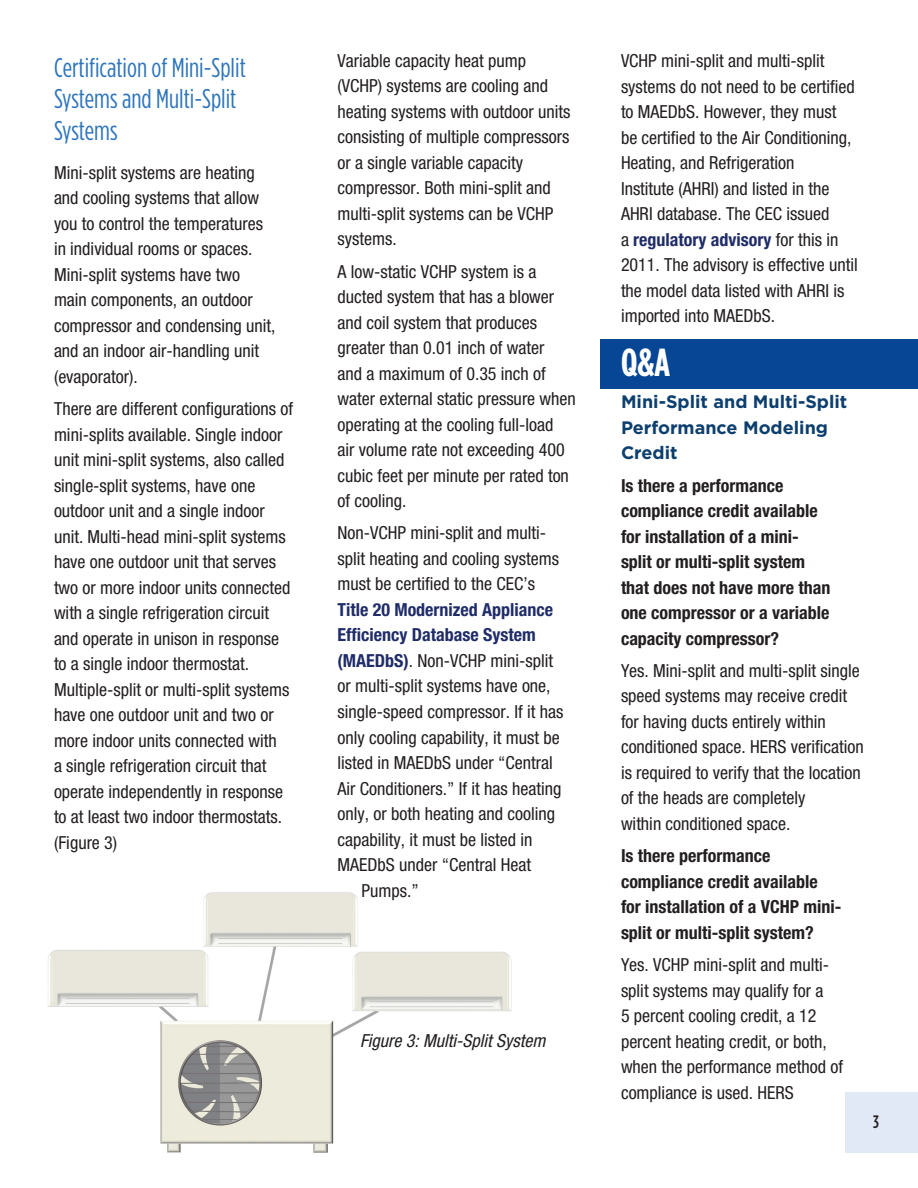
<style>
.page{position:relative;width:918px;height:1188px;background:#fff}
.page>*{position:absolute;margin:0;border:0;box-sizing:border-box;transform-origin:0 0}
.t1{font:700 condensed 39px "Gotham HTF";color:#fff}
.t2{font:condensed 27px/31.5px "Gotham HTF";color:#2e75bb}
.t3{font:condensed 18px/25.5px "Helvetica Neue LT Std";color:#231f20}
.t4{font:700 condensed 18px/25.5px "Helvetica Neue LT Std";color:#231f20}
.t5{font:700 condensed 18px/25.5px "Helvetica Neue LT Std";color:#202c68}
.t6{font:700 18px/25.5px "Gotham HTF";color:#0d3f6e}
.t7{font:italic condensed 18px "Helvetica Neue LT Std";color:#231f20}
.t8{font:500 condensed 18px "Gotham HTF";color:#231f20}
.s1{font-weight:400;color:#231f20}
.s2{font-weight:700;color:#202c68}
</style>
<div class="page">
<div style="left:846px;top:1092px;width:72px;height:60px;background:#e1e9f6"></div>
<div style="left:601px;top:339px;width:317px;height:49px;background:#074694"></div>
<img style="left:48px;top:892px;width:464px;height:261px">
<h3 class="t2" style="left:54px;top:51px;width:193px">Certification of Mini-Split<br>Systems and Multi-Split<br>Systems</h3>
<p class="t3" style="left:54px;top:160px;width:223px">Mini-split systems are heating and cooling systems that allow you to control the temperatures in individual rooms or spaces.<br>Mini-split systems have two main components, an outdoor compressor and condensing unit, and an indoor air-handling unit (evaporator).</p>
<p class="t3" style="left:54px;top:396px;width:241px">There are different configurations of mini-splits available. Single indoor unit mini-split systems, also called single-split systems, have one outdoor unit and a single indoor unit. Multi-head mini-split systems have one outdoor unit that serves two or more indoor units connected with a single refrigeration circuit and operate in unison in response to a single indoor thermostat.<br>Multiple-split or multi-split systems have one outdoor unit and two or more indoor units connected with<br>a single refrigeration circuit that operate independently in response to at least two indoor thermostats. (Figure 3)</p>
<p class="t3" style="left:338px;top:48px;width:234px">Variable capacity heat pump (VCHP) systems are cooling and heating systems with outdoor units consisting of multiple compressors or a single variable capacity compressor. Both mini-split and multi-split systems can be VCHP systems.</p>
<p class="t3" style="left:338px;top:258px;width:240px">A low-static VCHP system is a ducted system that has a blower and coil system that produces greater than 0.01 inch of water<br>and a maximum of 0.35 inch of water external static pressure when operating at the cooling full-load<br>air volume rate not exceeding 400 cubic feet per minute per rated ton of cooling.</p>
<p class="t3" style="left:338px;top:520px;width:223px">Non-VCHP mini-split and multi&shy;split heating and cooling systems must be certified to the CEC’s</p>
<p class="t5" style="left:338px;top:597px;width:217px">Title 20 Modernized Appliance<br>Efficiency Database System (MAEDbS)<span class="s1">. Non-VCHP mini-split</span></p>
<p class="t3" style="left:338px;top:673px;width:215px">or multi-split systems have one,</p>
<p class="t3" style="left:338px;top:699px;width:227px">single-speed compressor. If it has</p>
<p class="t3" style="left:338px;top:724px;width:224px">only cooling capability, it must be</p>
<p class="t3" style="left:338px;top:750px;width:217px">listed in MAEDbS under “Central</p>
<p class="t3" style="left:338px;top:775px;width:225px">Air Conditioners.” If it has heating</p>
<p class="t3" style="left:338px;top:801px;width:219px">only, or both heating and cooling</p>
<p class="t3" style="left:338px;top:826px;width:196px">capability, it must be listed in</p>
<p class="t3" style="left:338px;top:852px;width:195px">MAEDbS under “Central Heat</p>
<p class="t3" style="left:361px;top:877px;width:59px">Pumps.”</p>
<p class="t7" style="left:360px;top:1030px;width:187px">Figure 3: Multi-Split System</p>
<p class="t3" style="left:621px;top:48px;width:238px">VCHP mini-split and multi-split systems do not need to be certified to MAEDbS. However, they must<br>be certified to the Air Conditioning,<br>Heating, and Refrigeration<br>Institute (AHRI) and listed in the<br>AHRI database. The CEC issued<br>a <span class="s2">regulatory advisory</span> for this in<br>2011. The advisory is effective until the model data listed with AHRI is imported into MAEDbS.</p>
<p class="t1" style="left:621px;top:341px;width:51px">Q&amp;A</p>
<h4 class="t6" style="left:621px;top:389px;width:228px">Mini-Split and Multi-Split<br>Performance Modeling<br>Credit</h4>
<p class="t4" style="left:621px;top:472px;width:211px">Is there a performance compliance credit available for installation of a mini&shy;split or multi-split system that does not have more than one compressor or a variable capacity compressor?</p>
<p class="t3" style="left:621px;top:658px;width:244px">Yes. Mini-split and multi-split single speed systems may receive credit for having ducts entirely within conditioned space. HERS verification is required to verify that the location of the heads are completely<br>within conditioned space.</p>
<p class="t4" style="left:621px;top:843px;width:222px">Is there performance compliance credit available for installation of a VCHP mini&shy;split or multi-split system?</p>
<p class="t3" style="left:621px;top:952px;width:224px">Yes. VCHP mini-split and multi&shy;split systems may qualify for a<br>5 percent cooling credit, a 12 percent heating credit, or both, when the performance method of compliance is used. HERS</p>
<p class="t8" style="left:873px;top:1112px;width:7px">3</p>
</div>
